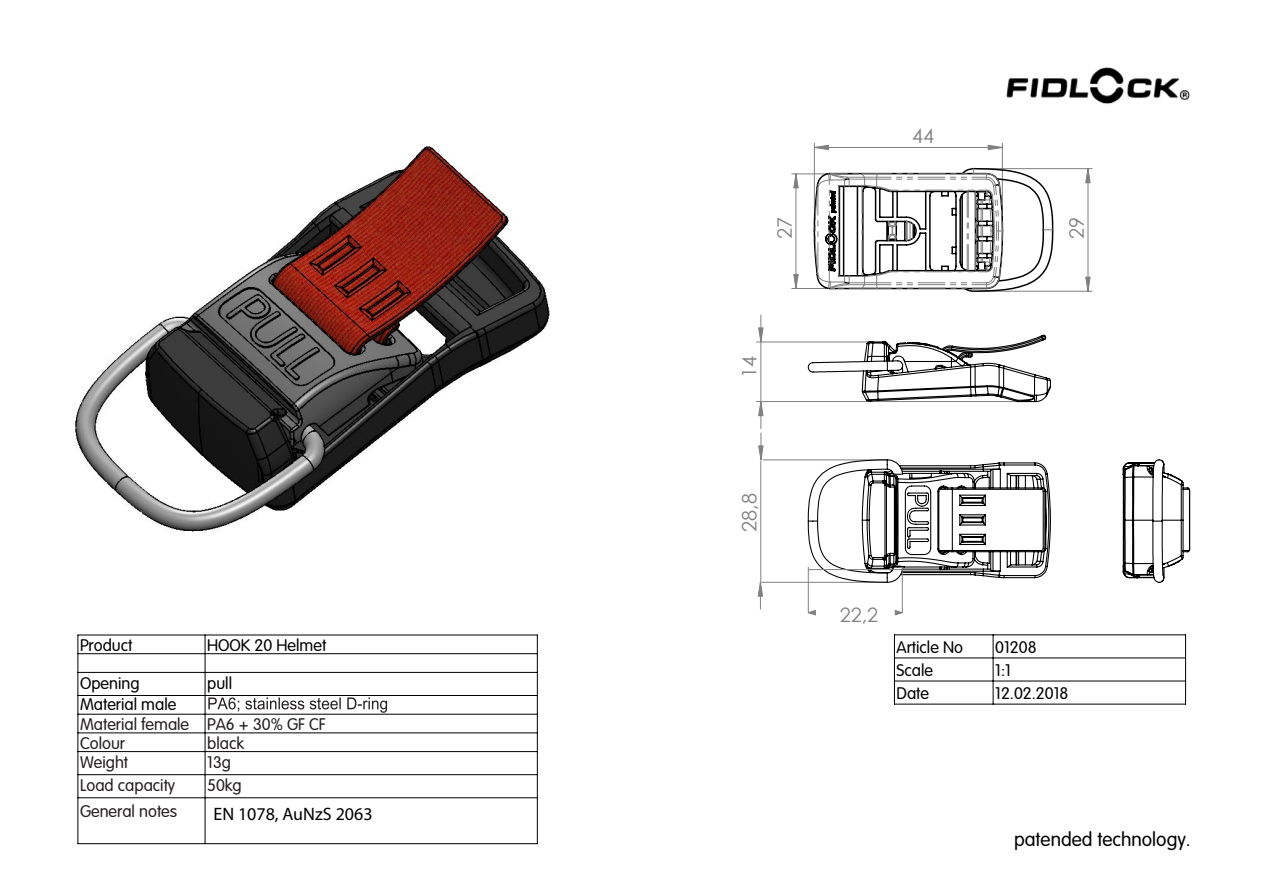
<style>
.page{position:relative;width:1263px;height:893px;background:#fff}
.page>*{position:absolute;margin:0;border:0;box-sizing:border-box;transform-origin:0 0}
.t1{font:19.8px "Century Gothic";color:#808080}
.t2{font:300 19.35px "VAG Rounded Std";color:#000}
.t3{font:18px "Myriad Pro";color:#000}
.t4{font:300 16.5px "VAG Rounded Std";color:#000}
.t5{font:300 16.5px/18.8px "VAG Rounded Std";color:#231f20}
</style>
<div class="page">
<img style="left:75px;top:142px;width:1112px;height:703px">
<hr style="left:760px;top:342px;width:1px;height:60px;background:#808080">
<hr style="left:760px;top:461px;width:1px;height:121px;background:#808080">
<hr style="left:756px;top:401px;width:274px;height:1px;background:#808080">
<hr style="left:763px;top:459px;width:124px;height:1px;background:#808080">
<hr style="left:762px;top:582px;width:124px;height:1px;background:#808080">
<hr style="left:756px;top:342px;width:113px;height:1px;background:#808080">
<svg style="left:758px;top:315px;width:6px;height:28px"></svg>
<svg style="left:757px;top:581px;width:6px;height:28px"></svg>
<svg style="left:758px;top:402px;width:6px;height:59px"></svg>
<svg style="left:807px;top:459px;width:244px;height:124px"></svg>
<svg style="left:807px;top:334px;width:245px;height:69px"></svg>
<svg style="left:1122px;top:459px;width:69px;height:124px"></svg>
<img style="left:1006px;top:67px;width:184px;height:37px">
<svg style="left:208px;top:697px;width:179px;height:16px"></svg>
<hr style="left:894px;top:635px;width:1px;height:69px;background:#000">
<hr style="left:894px;top:704px;width:291px;height:1px;background:#000">
<hr style="left:1185px;top:635px;width:1px;height:69px;background:#000">
<hr style="left:894px;top:634px;width:291px;height:1px;background:#000">
<hr style="left:993px;top:635px;width:1px;height:69px;background:#000">
<hr style="left:894px;top:657px;width:291px;height:1px;background:#000">
<hr style="left:894px;top:681px;width:291px;height:1px;background:#000">
<hr style="left:78px;top:635px;width:1px;height:209px;background:#000">
<hr style="left:78px;top:843px;width:459px;height:1px;background:#000">
<hr style="left:537px;top:635px;width:1px;height:209px;background:#000">
<hr style="left:78px;top:635px;width:459px;height:1px;background:#000">
<hr style="left:205px;top:635px;width:1px;height:209px;background:#000">
<hr style="left:78px;top:653px;width:459px;height:1px;background:#000">
<hr style="left:78px;top:672px;width:459px;height:1px;background:#000">
<hr style="left:78px;top:695px;width:459px;height:1px;background:#000">
<hr style="left:78px;top:714px;width:459px;height:1px;background:#000">
<hr style="left:78px;top:732px;width:459px;height:1px;background:#000">
<hr style="left:78px;top:751px;width:459px;height:1px;background:#000">
<hr style="left:78px;top:774px;width:459px;height:1px;background:#000">
<hr style="left:78px;top:797px;width:459px;height:1px;background:#000">
<hr style="left:814px;top:143px;width:1px;height:84px;background:#808080">
<hr style="left:1002px;top:143px;width:1px;height:84px;background:#808080">
<hr style="left:792px;top:174px;width:66px;height:1px;background:#808080">
<hr style="left:792px;top:288px;width:81px;height:1px;background:#808080">
<hr style="left:978px;top:168px;width:114px;height:1px;background:#808080">
<hr style="left:978px;top:291px;width:114px;height:1px;background:#808080">
<svg style="left:813px;top:144px;width:190px;height:6px"></svg>
<hr style="left:808px;top:567px;width:1px;height:46px;background:#808080">
<hr style="left:902px;top:567px;width:1px;height:46px;background:#808080">
<hr style="left:808px;top:569px;width:94px;height:1px;background:#808080">
<svg style="left:807px;top:609px;width:96px;height:7px"></svg>
<svg style="left:793px;top:173px;width:6px;height:115px"></svg>
<svg style="left:1085px;top:168px;width:6px;height:124px"></svg>
<svg style="left:813px;top:167px;width:241px;height:131px"></svg>
<p class="t4" style="left:80px;top:636px;width:54px">Product</p>
<p class="t4" style="left:207px;top:636px;width:121px">HOOK 20 Helmet</p>
<p class="t4" style="left:80px;top:674px;width:61px">Opening</p>
<p class="t4" style="left:207px;top:674px;width:26px">pull</p>
<p class="t4" style="left:80px;top:695px;width:98px">Material male</p>
<p class="t5" style="left:80px;top:716px;width:247px">Material female PA6 + 30% GF CF<br>Colour</p>
<p class="t5" style="left:207px;top:734px;width:38px">black</p>
<p class="t5" style="left:80px;top:753px;width:50px">Weight</p>
<p class="t5" style="left:207px;top:753px;width:25px">13g</p>
<p class="t5" style="left:80px;top:777px;width:97px">Load capacity</p>
<p class="t5" style="left:207px;top:777px;width:36px">50kg</p>
<p class="t5" style="left:80px;top:802px;width:99px">General notes</p>
<p class="t3" style="left:214px;top:803px;width:161px">EN 1078, AuNzS 2063</p>
<p class="t1" style="left:912px;top:122px;width:23px">44</p>
<p class="t1" style="left:771px;top:239px;width:23px;rotate:-90deg">27</p>
<p class="t1" style="left:1063px;top:239px;width:23px;rotate:-90deg">29</p>
<p class="t1" style="left:736px;top:378px;width:23px;rotate:-90deg">14</p>
<p class="t1" style="left:735px;top:532px;width:40px;rotate:-90deg">28,8</p>
<p class="t1" style="left:840px;top:601px;width:40px">22,2</p>
<p class="t4" style="left:896px;top:638px;width:68px">Article No</p>
<p class="t4" style="left:995px;top:638px;width:43px">01208</p>
<p class="t4" style="left:896px;top:661px;width:38px">Scale</p>
<p class="t4" style="left:995px;top:661px;width:17px">1:1</p>
<p class="t4" style="left:896px;top:684px;width:34px">Date</p>
<p class="t4" style="left:995px;top:684px;width:75px">12.02.2018</p>
<p class="t2" style="left:1014px;top:828px;width:178px">patended technology.</p>
</div>
